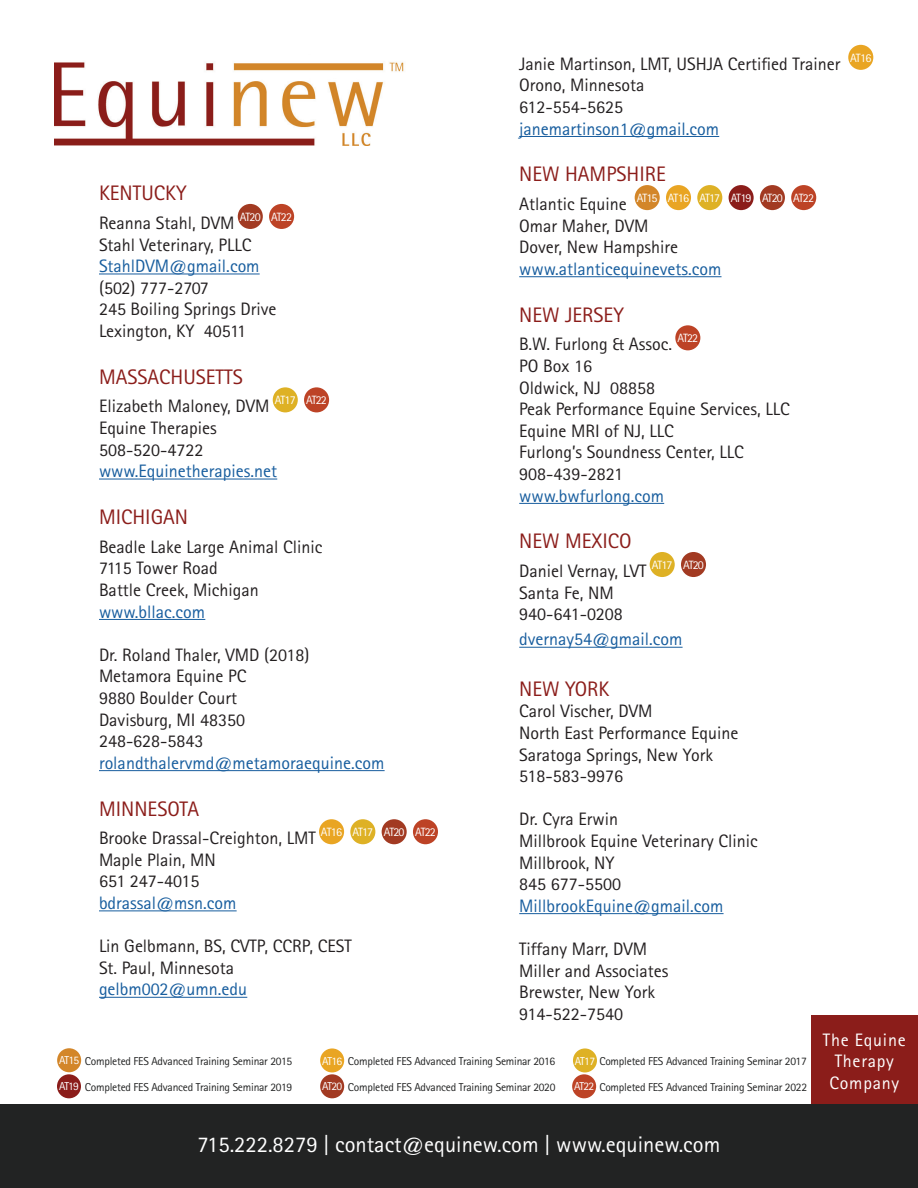
<style>
.page{position:relative;width:918px;height:1188px;background:#fff}
.page>*{position:absolute;margin:0;border:0;box-sizing:border-box;transform-origin:0 0}
.t1{font:22.5px "Rotis Sans Serif";color:#fff}
.t2{font:21px "Rotis Sans Serif";color:#8b1d1a}
.t3{font:18px/21.6px "Rotis Sans Serif";color:#231f20}
.t4{font:18px "Rotis Sans Serif";color:#175d9e}
.t5{font:18px/21.6px "Rotis Sans Serif";letter-spacing:.04em;color:#fff;text-align:center}
.t6{font:12px "Rotis Sans Serif";letter-spacing:-.07em;color:#fff}
.t7{font:11.55px "Rotis Sans Serif";letter-spacing:-.02em;color:#222323}
.t8{font:11.55px "Rotis Sans Serif";letter-spacing:-.07em;color:#fff}
.s1{color:#fff}
</style>
<div class="page">
<div style="left:57px;top:1074px;width:24px;height:24px;background:#8b1d1a;border-radius:50%"></div>
<div style="left:320px;top:1048px;width:24px;height:24px;background:#e9a523;border-radius:50%"></div>
<div style="left:573px;top:1048px;width:24px;height:24px;background:#deb125;border-radius:50%"></div>
<div style="left:320px;top:1074px;width:24px;height:24px;background:#a23a22;border-radius:50%"></div>
<div style="left:572px;top:1074px;width:24px;height:24px;background:#bd4326;border-radius:50%"></div>
<div style="left:57px;top:1048px;width:24px;height:24px;background:#d38629;border-radius:50%"></div>
<div style="left:812px;top:1015px;width:106px;height:108px;background:#8b1d1a"></div>
<div style="left:0;top:1104px;width:918px;height:84px;background:#222323"></div>
<img style="left:54px;top:62px;width:350px;height:83px">
<hr style="left:99px;top:274px;width:161px;height:1px;background:#175d9e">
<hr style="left:99px;top:479px;width:178px;height:1px;background:#175d9e">
<hr style="left:99px;top:619px;width:106px;height:1px;background:#175d9e">
<hr style="left:99px;top:770px;width:286px;height:1px;background:#175d9e">
<hr style="left:99px;top:910px;width:138px;height:1px;background:#175d9e">
<hr style="left:99px;top:997px;width:148px;height:1px;background:#175d9e">
<div style="left:238px;top:204px;width:25px;height:25px;background:#a23a22;border-radius:50%"></div>
<div style="left:269px;top:204px;width:25px;height:25px;background:#bd4326;border-radius:50%"></div>
<div style="left:273px;top:387px;width:25px;height:25px;background:#deb125;border-radius:50%"></div>
<div style="left:304px;top:387px;width:25px;height:25px;background:#bd4326;border-radius:50%"></div>
<div style="left:319px;top:819px;width:25px;height:25px;background:#e9a523;border-radius:50%"></div>
<div style="left:350px;top:819px;width:25px;height:25px;background:#deb125;border-radius:50%"></div>
<div style="left:382px;top:819px;width:25px;height:25px;background:#a23a22;border-radius:50%"></div>
<div style="left:413px;top:819px;width:25px;height:25px;background:#bd4326;border-radius:50%"></div>
<hr style="left:519px;top:136px;width:200px;height:1px;background:#175d9e">
<hr style="left:519px;top:276px;width:203px;height:1px;background:#175d9e">
<hr style="left:519px;top:503px;width:145px;height:1px;background:#175d9e">
<hr style="left:519px;top:647px;width:164px;height:1px;background:#175d9e">
<hr style="left:519px;top:913px;width:205px;height:1px;background:#175d9e">
<div style="left:848px;top:45px;width:25px;height:25px;background:#e9a523;border-radius:50%"></div>
<div style="left:635px;top:185px;width:25px;height:25px;background:#d38629;border-radius:50%"></div>
<div style="left:666px;top:185px;width:25px;height:25px;background:#e9a523;border-radius:50%"></div>
<div style="left:697px;top:185px;width:25px;height:25px;background:#deb125;border-radius:50%"></div>
<div style="left:729px;top:185px;width:25px;height:25px;background:#8b1d1a;border-radius:50%"></div>
<div style="left:760px;top:185px;width:25px;height:25px;background:#a23a22;border-radius:50%"></div>
<div style="left:791px;top:185px;width:25px;height:25px;background:#bd4326;border-radius:50%"></div>
<div style="left:675px;top:325px;width:25px;height:25px;background:#bd4326;border-radius:50%"></div>
<div style="left:650px;top:552px;width:25px;height:25px;background:#deb125;border-radius:50%"></div>
<div style="left:681px;top:552px;width:25px;height:25px;background:#a23a22;border-radius:50%"></div>
<p class="t2" style="left:99px;top:181px;width:89px">KENTUCKY</p>
<p class="t3" style="left:99px;top:212px;width:137px">Reanna Stahl, DVM</p>
<p class="t6" style="left:240px;top:210px;width:54px">AT20 AT22</p>
<p class="t3" style="left:99px;top:234px;width:154px">Stahl Veterinary, PLLC</p>
<p class="t4" style="left:99px;top:255px;width:162px">StahlDVM@gmail.com</p>
<p class="t3" style="left:99px;top:277px;width:179px">(502) 777-2707<br>245 Boiling Springs Drive<br>Lexington, KY 40511</p>
<p class="t2" style="left:99px;top:364px;width:145px">MASSACHUSETTS</p>
<p class="t3" style="left:99px;top:395px;width:172px">Elizabeth Maloney, DVM</p>
<p class="t6" style="left:275px;top:393px;width:54px">AT17 AT22</p>
<p class="t3" style="left:99px;top:417px;width:119px">Equine Therapies<br>508-520-4722</p>
<p class="t4" style="left:99px;top:461px;width:180px">www.Equinetherapies.net</p>
<p class="t2" style="left:99px;top:505px;width:91px">MICHIGAN</p>
<p class="t3" style="left:99px;top:536px;width:225px">Beadle Lake Large Animal Clinic<br>7115 Tower Road<br>Battle Creek, Michigan</p>
<p class="t4" style="left:99px;top:601px;width:108px">www.bllac.com</p>
<p class="t3" style="left:99px;top:644px;width:212px">Dr. Roland Thaler, VMD (2018)<br>Metamora Equine PC<br>9880 Boulder Court<br>Davisburg, MI 48350<br>248-628-5843</p>
<p class="t4" style="left:99px;top:752px;width:287px">rolandthalervmd@metamoraequine.com</p>
<p class="t2" style="left:99px;top:796px;width:102px">MINNESOTA</p>
<p class="t3" style="left:99px;top:827px;width:218px">Brooke Drassal-Creighton, LMT</p>
<p class="t6" style="left:321px;top:825px;width:116px">AT16 AT17 AT20 AT22</p>
<p class="t3" style="left:99px;top:849px;width:118px">Maple Plain, MN<br>651 247-4015</p>
<p class="t4" style="left:99px;top:892px;width:139px">bdrassal@msn.com</p>
<p class="t3" style="left:99px;top:935px;width:254px">Lin Gelbmann, BS, CVTP, CCRP, CEST<br>St. Paul, Minnesota</p>
<p class="t4" style="left:99px;top:979px;width:150px">gelbm002@umn.edu</p>
<p class="t3" style="left:519px;top:53px;width:323px">Janie Martinson, LMT, USHJA Certified Trainer</p>
<p class="t6" style="left:850px;top:50px;width:23px">AT16</p>
<p class="t3" style="left:519px;top:74px;width:127px">Orono, Minnesota<br>612-554-5625</p>
<p class="t4" style="left:519px;top:118px;width:201px">janemartinson1@gmail.com</p>
<p class="t2" style="left:519px;top:162px;width:148px">NEW HAMPSHIRE</p>
<p class="t3" style="left:519px;top:193px;width:109px">Atlantic Equine</p>
<p class="t6" style="left:637px;top:191px;width:179px">AT15 AT16 AT17 AT19 AT20 AT22</p>
<p class="t3" style="left:519px;top:215px;width:160px">Omar Maher, DVM<br>Dover, New Hampshire</p>
<p class="t4" style="left:519px;top:258px;width:204px">www.atlanticequinevets.com</p>
<p class="t2" style="left:519px;top:302px;width:106px">NEW JERSEY</p>
<p class="t3" style="left:519px;top:333px;width:154px">B.W. Furlong &amp; Assoc.</p>
<p class="t6" style="left:677px;top:331px;width:22px">AT22</p>
<p class="t3" style="left:519px;top:355px;width:272px">PO Box 16<br>Oldwick, NJ 08858<br>Peak Performance Equine Services, LLC<br>Equine MRI of NJ, LLC<br>Furlong’s Soundness Center, LLC<br>908-439-2821</p>
<p class="t4" style="left:519px;top:485px;width:146px">www.bwfurlong.com</p>
<p class="t2" style="left:519px;top:529px;width:114px">NEW MEXICO</p>
<p class="t3" style="left:519px;top:560px;width:129px">Daniel Vernay, LVT</p>
<p class="t6" style="left:652px;top:558px;width:54px">AT17 AT20</p>
<p class="t3" style="left:519px;top:582px;width:105px">Santa Fe, NM<br>940-641-0208</p>
<p class="t4" style="left:519px;top:629px;width:165px">dvernay54@gmail.com</p>
<p class="t2" style="left:519px;top:676px;width:92px">NEW YORK</p>
<p class="t3" style="left:519px;top:700px;width:221px">Carol Vischer, DVM<br>North East Performance Equine<br>Saratoga Springs, New York<br>518-583-9976</p>
<p class="t3" style="left:519px;top:808px;width:240px">Dr. Cyra Erwin<br>Millbrook Equine Veterinary Clinic<br>Millbrook, NY<br>845 677-5500</p>
<p class="t4" style="left:519px;top:895px;width:206px">MillbrookEquine@gmail.com</p>
<p class="t3" style="left:519px;top:938px;width:151px">Tiffany Marr, DVM<br>Miller and Associates<br>Brewster, New York<br>914-522-7540</p>
<p class="t8" style="left:59px;top:1054px;width:21px">AT15</p>
<p class="t7" style="left:85px;top:1054px;width:209px">Completed FES Advanced Training Seminar 2015</p>
<p class="t7" style="left:348px;top:1054px;width:209px">Completed FES Advanced Training Seminar 2016</p>
<p class="t7" style="left:575px;top:1054px;width:234px"><span class="s1">AT17</span> Completed FES Advanced Training Seminar 2017</p>
<p class="t7" style="left:85px;top:1080px;width:209px">Completed FES Advanced Training Seminar 2019</p>
<p class="t7" style="left:348px;top:1080px;width:209px">Completed FES Advanced Training Seminar 2020</p>
<p class="t7" style="left:599px;top:1080px;width:209px">Completed FES Advanced Training Seminar 2022</p>
<p class="t8" style="left:322px;top:1054px;width:22px">AT16</p>
<p class="t8" style="left:322px;top:1080px;width:21px">AT20</p>
<p class="t8" style="left:574px;top:1080px;width:21px">AT22</p>
<p class="t8" style="left:59px;top:1080px;width:21px">AT19</p>
<p class="t1" style="left:198px;top:1131px;width:524px">715.222.8279 | contact@equinew.com | www.equinew.com</p>
<p class="t5" style="left:823px;top:1029px;width:84px">The Equine<br>Therapy<br>Company</p>
</div>
